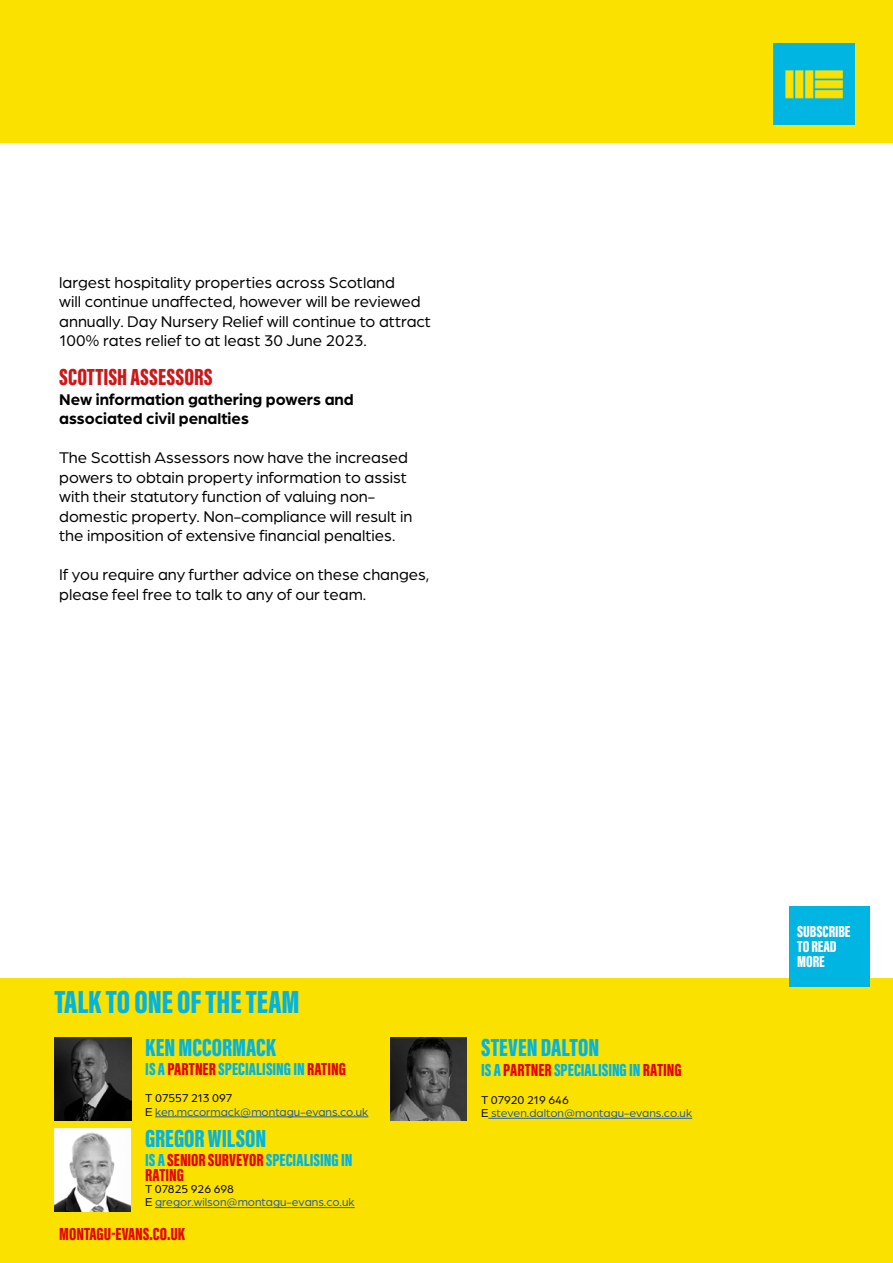
<style>
.page{position:relative;width:893px;height:1263px;background:#fff}
.page>*{position:absolute;margin:0;border:0;box-sizing:border-box;transform-origin:0 0}
.t1{font:900 33px "Acumin Pro Extra Cond";color:#00b5e2}
.t2{font:900 25.5px "Acumin Pro Extra Cond";letter-spacing:.005em;color:#00b5e2}
.t3{font:900 24px "Acumin Pro Extra Cond";letter-spacing:.005em;color:#cd1719}
.t4{font:900 18px "Acumin Pro Extra Cond";color:#00b5e2}
.t5{font:900 18px/15px "Acumin Pro Extra Cond";color:#e10600}
.t6{font:16.5px/19.5px "Arboria";color:#000}
.t7{font:700 16.5px/19.5px "Arboria";color:#000}
.t8{font:900 16.5px/15px "Acumin Pro Extra Cond";letter-spacing:-.01em;color:#fff}
.t9{font:12px/13.5px "Arboria";color:#275b9b}
.s1{color:#e10600}
.s2{color:#000}
.s3{color:#00b5e2}
</style>
<div class="page">
<div style="left:0;top:0;width:893px;height:142px;background:#fae100"></div>
<div style="left:0;top:978px;width:893px;height:285px;background:#fae100"></div>
<div style="left:789px;top:906px;width:81px;height:81px;background:#00b5e2"></div>
<hr style="left:155px;top:1116px;width:213px;height:1px;background:#275b9b">
<img style="left:54px;top:1037px;width:77px;height:83px">
<hr style="left:155px;top:1207px;width:200px;height:1px;background:#275b9b">
<img style="left:54px;top:1128px;width:77px;height:83px">
<hr style="left:488px;top:1118px;width:204px;height:1px;background:#275b9b">
<img style="left:390px;top:1037px;width:77px;height:83px">
<img style="left:774px;top:43px;width:81px;height:81px">
<p class="t6" style="left:59px;top:272px;width:373px">largest hospitality properties across Scotland<br>will continue unaffected, however will be reviewed annually. Day Nursery Relief will continue to attract 100% rates relief to at least 30 June 2023.</p>
<h3 class="t3" style="left:59px;top:363px;width:155px">SCOTTISH ASSESSORS</h3>
<p class="t7" style="left:59px;top:389px;width:296px">New information gathering powers and associated civil penalties</p>
<p class="t6" style="left:59px;top:447px;width:355px">The Scottish Assessors now have the increased powers to obtain property information to assist with their statutory function of valuing non&shy;domestic property. Non-compliance will result in the imposition of extensive financial penalties.</p>
<p class="t6" style="left:59px;top:564px;width:372px">If you require any further advice on these changes, please feel free to talk to any of our team.</p>
<h1 class="t1" style="left:54px;top:982px;width:247px">TALK TO ONE OF THE TEAM</h1>
<h2 class="t2" style="left:145px;top:1032px;width:132px">KEN MCCORMACK</h2>
<p class="t4" style="left:145px;top:1058px;width:202px">IS A <span class="s1">PARTNER</span> SPECIALISING IN <span class="s1">RATING</span></p>
<p class="t9" style="left:145px;top:1091px;width:225px"><span class="s2">T 07557 213 097<br>E</span> ken.mccormack@montagu-evans.co.uk</p>
<h2 class="t2" style="left:145px;top:1123px;width:123px">GREGOR WILSON</h2>
<p class="t5" style="left:145px;top:1152px;width:209px"><span class="s3">IS A</span> SENIOR SURVEYOR <span class="s3">SPECIALISING IN<br></span>RATING</p>
<p class="t9" style="left:145px;top:1181px;width:211px"><span class="s2">T 07825 926 698<br>E</span> gregor.wilson@montagu-evans.co.uk</p>
<p class="t5" style="left:59px;top:1226px;width:127px">MONTAGU-EVANS.CO.UK</p>
<h2 class="t2" style="left:481px;top:1032px;width:120px">STEVEN DALTON</h2>
<p class="t4" style="left:481px;top:1059px;width:202px">IS A <span class="s1">PARTNER</span> SPECIALISING IN <span class="s1">RATING</span></p>
<p class="t9" style="left:481px;top:1092px;width:213px"><span class="s2">T 07920 219 646<br>E</span> steven.dalton@montagu-evans.co.uk</p>
<p class="t8" style="left:797px;top:924px;width:55px">SUBSCRIBE<br>TO READ<br>MORE</p>
</div>
